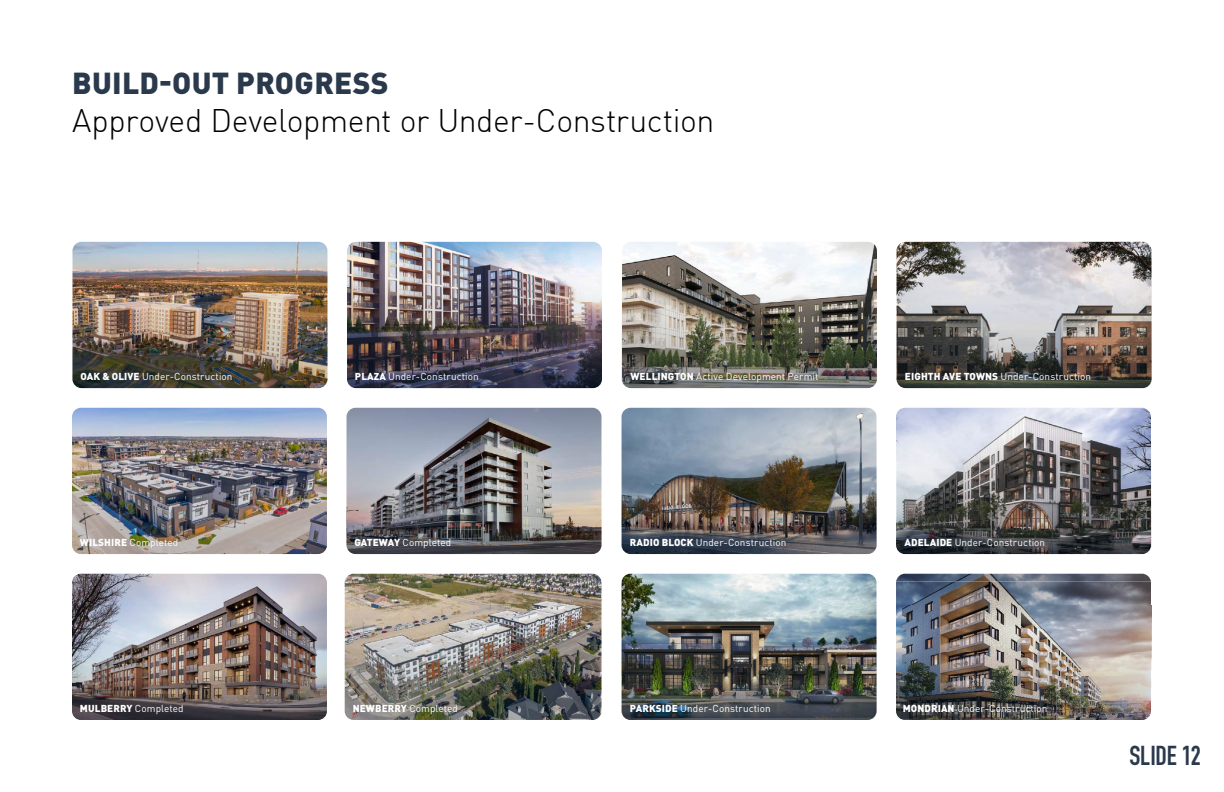
<style>
.page{position:relative;width:1224px;height:792px;background:#fff}
.page>*{position:absolute;margin:0;border:0;box-sizing:border-box;transform-origin:0 0}
.t1{font:300 32px "DIN Offc";letter-spacing:-.015em;color:#000}
.Heading_1{font:900 30px "DIN Pro";letter-spacing:.01em;color:#2a394b}
.t2{font:700 27px "DIN Condensed";letter-spacing:-.01em;color:#2a394b}
.Heading_1-2{font:10px "DIN Pro";letter-spacing:.005em;color:#fff}
.s1{font-weight:900}
</style>
<div class="page">
<img style="left:622px;top:242px;width:255px;height:146px">
<img style="left:72px;top:242px;width:255px;height:146px;border-radius:9px">
<img style="left:347px;top:242px;width:255px;height:146px;border-radius:9px">
<img style="left:347px;top:408px;width:254px;height:146px;border-radius:9px">
<img style="left:72px;top:408px;width:255px;height:146px;border-radius:9px">
<img style="left:72px;top:574px;width:255px;height:146px;border-radius:9px">
<img style="left:345px;top:574px;width:255px;height:146px;border-radius:9px">
<img style="left:622px;top:253px;width:254px;height:135px;border-radius:9px">
<svg style="left:897px;top:242px;width:255px;height:146px;background:#8c8886"></svg>
<img style="left:897px;top:408px;width:254px;height:146px;border-radius:9px">
<img style="left:622px;top:408px;width:255px;height:146px;border-radius:9px">
<img style="left:622px;top:574px;width:255px;height:146px;border-radius:9px">
<img style="left:896px;top:574px;width:255px;height:146px;border-radius:9px">
<p class="Heading_1" style="left:72px;top:57px;width:318px">BUILD-OUT PROGRESS</p>
<p class="t1" style="left:72px;top:101px;width:644px">Approved Development or Under-Construction</p>
<p class="Heading_1-2" style="left:80px;top:368px;width:154px"><span class="s1">OAK &amp; OLIVE</span> Under-Construction</p>
<p class="Heading_1-2" style="left:355px;top:368px;width:125px"><span class="s1">PLAZA</span> Under-Construction</p>
<p class="Heading_1-2" style="left:630px;top:368px;width:190px"><span class="s1">WELLINGTON</span> Active Development Permit</p>
<p class="Heading_1-2" style="left:905px;top:368px;width:188px"><span class="s1">EIGHTH AVE TOWNS</span> Under-Construction</p>
<p class="Heading_1-2" style="left:80px;top:534px;width:100px"><span class="s1">WILSHIRE</span> Completed</p>
<p class="Heading_1-2" style="left:354px;top:534px;width:98px"><span class="s1">GATEWAY</span> Completed</p>
<p class="Heading_1-2" style="left:630px;top:534px;width:158px"><span class="s1">RADIO BLOCK</span> Under-Construction</p>
<p class="Heading_1-2" style="left:904px;top:534px;width:142px"><span class="s1">ADELAIDE</span> Under-Construction</p>
<p class="Heading_1-2" style="left:80px;top:700px;width:105px"><span class="s1">MULBERRY</span> Completed</p>
<p class="Heading_1-2" style="left:353px;top:700px;width:107px"><span class="s1">NEWBERRY</span> Completed</p>
<p class="Heading_1-2" style="left:630px;top:700px;width:142px"><span class="s1">PARKSIDE</span> Under-Construction</p>
<p class="Heading_1-2" style="left:903px;top:700px;width:146px"><span class="s1">MONDRIAN</span> Under-Construction</p>
<h3 class="t2" style="left:1129px;top:738px;width:73px">SLIDE 12</h3>
</div>
